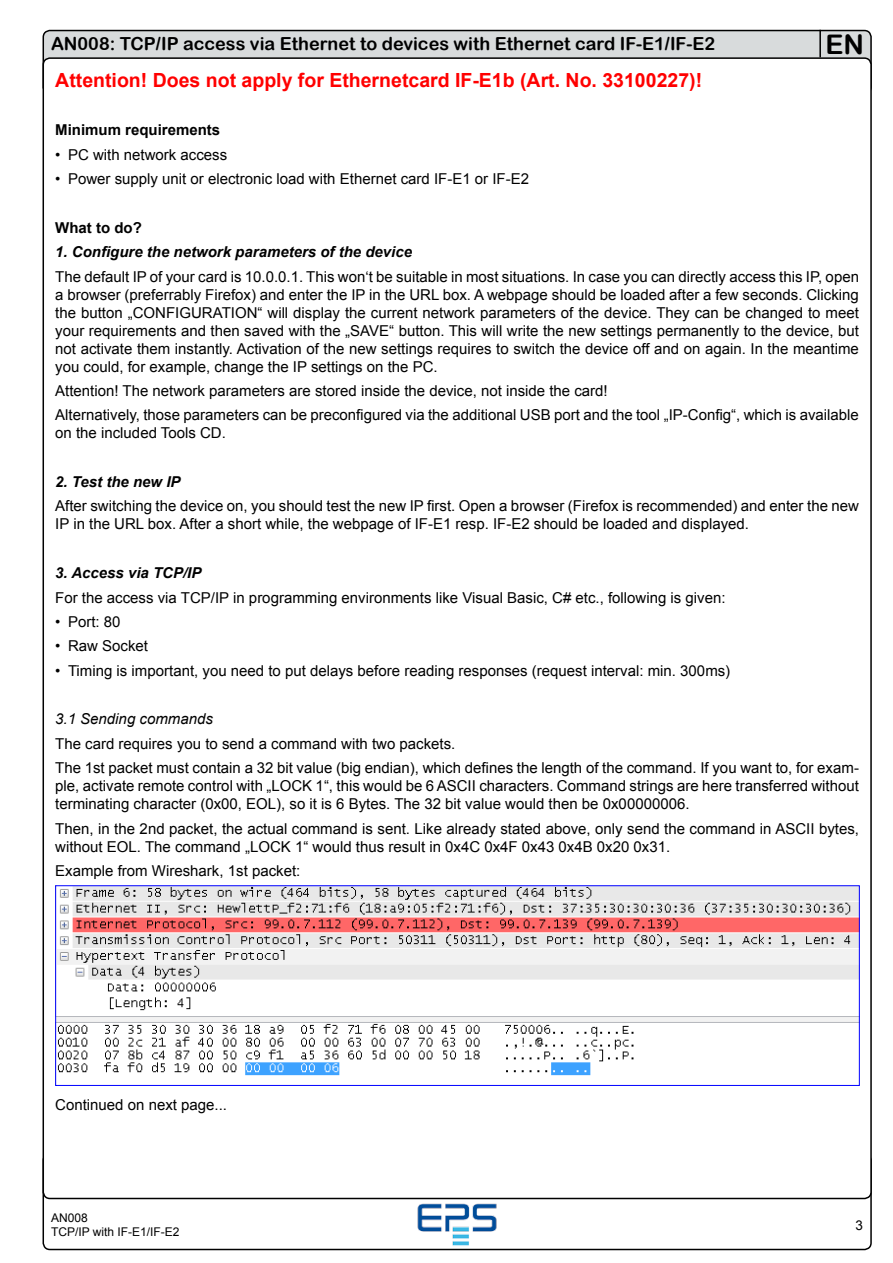
<style>
.page{position:relative;width:893px;height:1263px;background:#fff}
.page>*{position:absolute;margin:0;border:0;box-sizing:border-box;transform-origin:0 0}
.t1{font:27px "Arial Rounded MT Bold";color:#000}
.Standard__Achtung{font:700 19.5px "Arial";color:#f00}
.Headline{font:18px "Arial Rounded MT Bold";color:#000}
.Standard__Achtung-2{font:15px/18px "Arial";color:#000}
.Standard_Listing{font:15px "Arial";color:#000}
.Standard__Achtung-3{font:italic 700 15px "Arial";color:#000}
.Standard__Achtung-4{font:700 15px "Arial";color:#000}
.Standard__Achtung-5{font:italic 15px "Arial";color:#000}
.t2{font:13.5px "Arial";color:#000}
.t3{font:12px "Arial";color:#000}
</style>
<div class="page">
<div style="left:43px;top:1153px;width:829px;height:97px;border:2px solid #000;border-radius:7px"></div>
<div style="left:43px;top:31px;width:828px;height:63px;background:#d8dbdc;border-radius:7px"></div>
<div style="left:43px;top:30px;width:829px;height:64px;border:2px solid #000;border-radius:7px"></div>
<hr style="left:819px;top:30px;width:2px;height:27px;background:#000">
<div style="left:43px;top:58px;width:828px;height:1140px;background:#fff;border-radius:7px"></div>
<img style="left:417px;top:1203px;width:80px;height:43px">
<img style="left:57px;top:887px;width:801px;height:189px">
<div style="left:55px;top:885px;width:805px;height:201px;border:1px solid #00f"></div>
<p class="t1" style="left:826px;top:29px;width:40px">EN</p>
<p class="Headline" style="left:51px;top:33px;width:666px">AN008: TCP/IP access via Ethernet to devices with Ethernet card IF-E1/IF-E2</p>
<p class="Standard__Achtung" style="left:55px;top:67px;width:648px">Attention! Does not apply for Ethernetcard IF-E1b (Art. No. 33100227)!</p>
<p class="Standard__Achtung-4" style="left:55px;top:120px;width:167px">Minimum requirements</p>
<p class="Standard_Listing" style="left:55px;top:145px;width:173px">• PC with network access</p>
<p class="Standard_Listing" style="left:55px;top:169px;width:475px">• Power supply unit or electronic load with Ethernet card IF-E1 or IF-E2</p>
<p class="Standard__Achtung-4" style="left:55px;top:217px;width:88px">What to do?</p>
<p class="Standard__Achtung-3" style="left:55px;top:242px;width:358px">1. Configure the network parameters of the device</p>
<p class="Standard__Achtung-2" style="left:55px;top:267px;width:805px;text-align:justify">The default IP of your card is 10.0.0.1. This won‘t be suitable in most situations. In case you can directly access this IP, open a browser (preferrably Firefox) and enter the IP in the URL box. A webpage should be loaded after a few seconds. Clicking the button „CONFIGURATION“ will display the current network parameters of the device. They can be changed to meet your requirements and then saved with the „SAVE“ button. This will write the new settings permanently to the device, but not activate them instantly. Activation of the new settings requires to switch the device off and on again. In the meantime you could, for example, change the IP settings on the PC.</p>
<p class="Standard__Achtung-2" style="left:55px;top:382px;width:554px">Attention! The network parameters are stored inside the device, not inside the card!</p>
<p class="Standard__Achtung-2" style="left:55px;top:406px;width:805px">Alternatively, those parameters can be preconfigured via the additional USB port and the tool „IP-Config“, which is available on the included Tools CD.</p>
<p class="Standard__Achtung-3" style="left:55px;top:472px;width:127px">2. Test the new IP</p>
<p class="Standard__Achtung-2" style="left:55px;top:497px;width:805px">After switching the device on, you should test the new IP first. Open a browser (Firefox is recommended) and enter the new<br>IP in the URL box. After a short while, the webpage of IF-E1 resp. IF-E2 should be loaded and displayed.</p>
<p class="Standard__Achtung-3" style="left:55px;top:563px;width:148px">3. Access via TCP/IP</p>
<p class="Standard__Achtung-2" style="left:55px;top:588px;width:672px">For the access via TCP/IP in programming environments like Visual Basic, C# etc., following is given:</p>
<p class="Standard_Listing" style="left:55px;top:612px;width:67px">• Port: 80</p>
<p class="Standard_Listing" style="left:55px;top:636px;width:94px">• Raw Socket</p>
<p class="Standard_Listing" style="left:55px;top:661px;width:676px">• Timing is important, you need to put delays before reading responses (request interval: min. 300ms)</p>
<p class="Standard__Achtung-5" style="left:55px;top:709px;width:159px">3.1 Sending commands</p>
<p class="Standard__Achtung-2" style="left:55px;top:735px;width:402px">The card requires you to send a command with two packets.</p>
<p class="Standard__Achtung-2" style="left:55px;top:759px;width:805px;text-align:justify">The 1st packet must contain a 32 bit value (big endian), which defines the length of the command. If you want to, for exam&shy;ple, activate remote control with „LOCK 1“, this would be 6 ASCII characters. Command strings are here transferred without terminating character (0x00, EOL), so it is 6 Bytes. The 32 bit value would then be 0x00000006.</p>
<p class="Standard__Achtung-2" style="left:55px;top:819px;width:805px">Then, in the 2nd packet, the actual command is sent. Like already stated above, only send the command in ASCII bytes, without EOL. The command „LOCK 1“ would thus result in 0x4C 0x4F 0x43 0x4B 0x20 0x31.</p>
<p class="Standard__Achtung-2" style="left:55px;top:862px;width:247px">Example from Wireshark, 1st packet:</p>
<p class="Standard__Achtung-2" style="left:55px;top:1096px;width:173px">Continued on next page...</p>
<p class="t3" style="left:51px;top:1210px;width:38px">AN008</p>
<p class="t3" style="left:51px;top:1224px;width:130px">TCP/IP with IF-E1/IF-E2</p>
<p class="t2" style="left:855px;top:1216px;width:9px">3</p>
</div>
